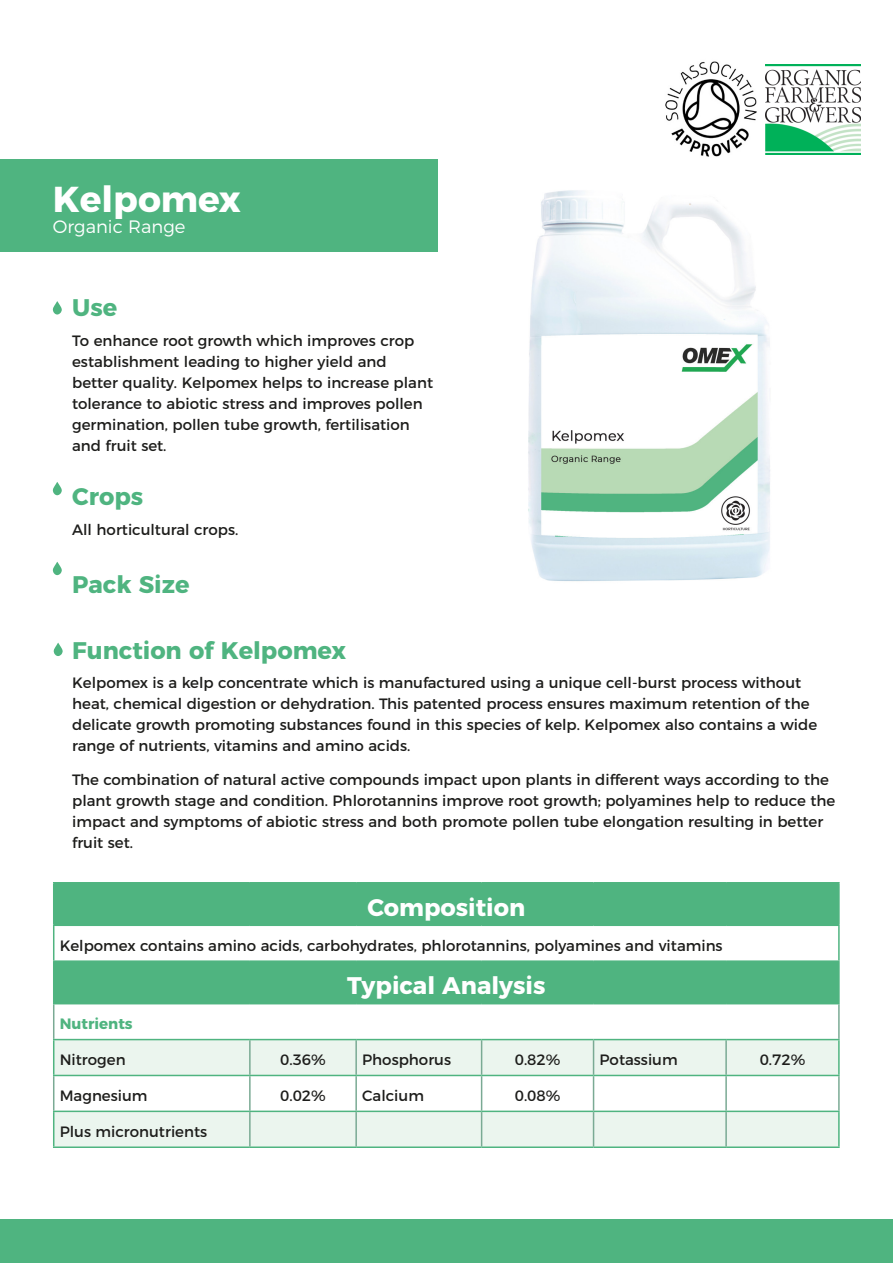
<style>
.page{position:relative;width:893px;height:1263px;background:#fff}
.page>*{position:absolute;margin:0;border:0;box-sizing:border-box;transform-origin:0 0}
.t1{font:700 36px "Montserrat";color:#fff}
.t2{font:700 24px "Montserrat";color:#4fb480}
.t3{font:700 24px "Montserrat";color:#fff}
.t4{font:300 18px "Montserrat";color:#fff}
.t5{font:15px/21px "Montserrat";color:#1d1d1b}
.t6{font:700 15px "Montserrat";color:#4fb480}
</style>
<div class="page">
<div style="left:0;top:1220px;width:893px;height:43px;background:#4fb480"></div>
<svg style="left:53px;top:562px;width:9px;height:13px"></svg>
<svg style="left:53px;top:482px;width:9px;height:13px"></svg>
<svg style="left:53px;top:301px;width:9px;height:14px"></svg>
<svg style="left:54px;top:643px;width:9px;height:13px"></svg>
<div style="left:0;top:159px;width:438px;height:92px;background:#4fb480"></div>
<svg style="left:54px;top:883px;width:784px;height:120px;fill:#4fb480"></svg>
<svg style="left:54px;top:1040px;width:784px;height:106px;fill:#ebf5ee"></svg>
<hr style="left:53px;top:1004px;width:1px;height:35px;background:#7aaa94">
<hr style="left:838px;top:1004px;width:2px;height:35px;background:#7aaa94">
<hr style="left:249px;top:1040px;width:2px;height:35px;background:#7aaa94">
<hr style="left:355px;top:1040px;width:2px;height:35px;background:#7aaa94">
<hr style="left:481px;top:1040px;width:1px;height:35px;background:#7aaa94">
<hr style="left:593px;top:1040px;width:1px;height:35px;background:#7aaa94">
<hr style="left:725px;top:1040px;width:2px;height:35px;background:#7aaa94">
<hr style="left:53px;top:1076px;width:1px;height:34px;background:#7aaa94">
<hr style="left:249px;top:1076px;width:2px;height:34px;background:#7aaa94">
<hr style="left:355px;top:1076px;width:2px;height:34px;background:#7aaa94">
<hr style="left:481px;top:1076px;width:1px;height:34px;background:#7aaa94">
<hr style="left:593px;top:1076px;width:1px;height:34px;background:#7aaa94">
<hr style="left:725px;top:1076px;width:2px;height:34px;background:#7aaa94">
<hr style="left:838px;top:1076px;width:2px;height:34px;background:#7aaa94">
<hr style="left:249px;top:1112px;width:2px;height:34px;background:#7aaa94">
<hr style="left:355px;top:1112px;width:2px;height:34px;background:#7aaa94">
<hr style="left:481px;top:1112px;width:1px;height:34px;background:#7aaa94">
<hr style="left:593px;top:1112px;width:1px;height:34px;background:#7aaa94">
<hr style="left:725px;top:1112px;width:2px;height:34px;background:#7aaa94">
<hr style="left:53px;top:882px;width:197px;height:1px;background:#4fb480">
<hr style="left:53px;top:883px;width:1px;height:41px;background:#4fb480">
<hr style="left:250px;top:882px;width:106px;height:1px;background:#4fb480">
<hr style="left:356px;top:882px;width:126px;height:1px;background:#4fb480">
<hr style="left:482px;top:882px;width:112px;height:1px;background:#4fb480">
<hr style="left:594px;top:882px;width:132px;height:1px;background:#4fb480">
<hr style="left:726px;top:882px;width:114px;height:1px;background:#4fb480">
<hr style="left:838px;top:883px;width:2px;height:41px;background:#4fb480">
<hr style="left:53px;top:962px;width:1px;height:41px;background:#4fb480">
<hr style="left:838px;top:962px;width:2px;height:41px;background:#4fb480">
<hr style="left:53px;top:1003px;width:197px;height:1px;background:#4fb480">
<hr style="left:250px;top:1003px;width:106px;height:1px;background:#4fb480">
<hr style="left:356px;top:1003px;width:126px;height:1px;background:#4fb480">
<hr style="left:482px;top:1003px;width:112px;height:1px;background:#4fb480">
<hr style="left:594px;top:1003px;width:132px;height:1px;background:#4fb480">
<hr style="left:726px;top:1003px;width:114px;height:1px;background:#4fb480">
<hr style="left:53px;top:1039px;width:197px;height:1px;background:#4fb480">
<hr style="left:53px;top:1040px;width:1px;height:35px;background:#4fb480">
<hr style="left:250px;top:1039px;width:106px;height:1px;background:#4fb480">
<hr style="left:356px;top:1039px;width:126px;height:1px;background:#4fb480">
<hr style="left:482px;top:1039px;width:112px;height:1px;background:#4fb480">
<hr style="left:594px;top:1039px;width:132px;height:1px;background:#4fb480">
<hr style="left:726px;top:1039px;width:114px;height:1px;background:#4fb480">
<hr style="left:838px;top:1040px;width:2px;height:35px;background:#4fb480">
<hr style="left:53px;top:1075px;width:197px;height:1px;background:#4fb480">
<hr style="left:250px;top:1075px;width:106px;height:1px;background:#4fb480">
<hr style="left:356px;top:1075px;width:126px;height:1px;background:#4fb480">
<hr style="left:482px;top:1075px;width:112px;height:1px;background:#4fb480">
<hr style="left:594px;top:1075px;width:132px;height:1px;background:#4fb480">
<hr style="left:726px;top:1075px;width:114px;height:1px;background:#4fb480">
<hr style="left:53px;top:1110px;width:197px;height:2px;background:#4fb480">
<hr style="left:53px;top:1112px;width:1px;height:34px;background:#4fb480">
<hr style="left:250px;top:1110px;width:106px;height:2px;background:#4fb480">
<hr style="left:356px;top:1110px;width:126px;height:2px;background:#4fb480">
<hr style="left:482px;top:1110px;width:112px;height:2px;background:#4fb480">
<hr style="left:594px;top:1110px;width:132px;height:2px;background:#4fb480">
<hr style="left:726px;top:1110px;width:114px;height:2px;background:#4fb480">
<hr style="left:838px;top:1112px;width:2px;height:34px;background:#4fb480">
<hr style="left:53px;top:1146px;width:197px;height:2px;background:#4fb480">
<hr style="left:250px;top:1146px;width:106px;height:2px;background:#4fb480">
<hr style="left:356px;top:1146px;width:126px;height:2px;background:#4fb480">
<hr style="left:482px;top:1146px;width:112px;height:2px;background:#4fb480">
<hr style="left:594px;top:1146px;width:132px;height:2px;background:#4fb480">
<hr style="left:726px;top:1146px;width:114px;height:2px;background:#4fb480">
<hr style="left:53px;top:924px;width:197px;height:2px;background:#4fb480">
<hr style="left:53px;top:926px;width:1px;height:34px;background:#4fb480">
<hr style="left:250px;top:924px;width:106px;height:2px;background:#4fb480">
<hr style="left:356px;top:924px;width:126px;height:2px;background:#4fb480">
<hr style="left:482px;top:924px;width:112px;height:2px;background:#4fb480">
<hr style="left:594px;top:924px;width:132px;height:2px;background:#4fb480">
<hr style="left:726px;top:924px;width:114px;height:2px;background:#4fb480">
<hr style="left:838px;top:926px;width:2px;height:34px;background:#4fb480">
<hr style="left:53px;top:960px;width:197px;height:2px;background:#4fb480">
<hr style="left:250px;top:960px;width:106px;height:2px;background:#4fb480">
<hr style="left:356px;top:960px;width:126px;height:2px;background:#4fb480">
<hr style="left:482px;top:960px;width:112px;height:2px;background:#4fb480">
<hr style="left:594px;top:960px;width:132px;height:2px;background:#4fb480">
<hr style="left:726px;top:960px;width:114px;height:2px;background:#4fb480">
<img style="left:665px;top:61px;width:92px;height:96px">
<img style="left:766px;top:64px;width:95px;height:91px">
<img style="left:528px;top:190px;width:242px;height:391px">
<h1 class="t1" style="left:53px;top:169px;width:189px">Kelpomex</h1>
<p class="t4" style="left:53px;top:213px;width:134px">Organic Range</p>
<h2 class="t2" style="left:72px;top:288px;width:47px">Use</h2>
<p class="t5" style="left:72px;top:329px;width:362px">To enhance root growth which improves crop establishment leading to higher yield and better quality. Kelpomex helps to increase plant tolerance to abiotic stress and improves pollen germination, pollen tube growth, fertilisation and fruit set.</p>
<h2 class="t2" style="left:72px;top:477px;width:73px">Crops</h2>
<p class="t5" style="left:72px;top:517px;width:168px">All horticultural crops.</p>
<h2 class="t2" style="left:72px;top:565px;width:119px">Pack Size</h2>
<h2 class="t2" style="left:72px;top:630px;width:275px">Function of Kelpomex</h2>
<p class="t5" style="left:72px;top:671px;width:747px">Kelpomex is a kelp concentrate which is manufactured using a unique cell-burst process without heat, chemical digestion or dehydration. This patented process ensures maximum retention of the delicate growth promoting substances found in this species of kelp. Kelpomex also contains a wide range of nutrients, vitamins and amino acids.</p>
<p class="t5" style="left:72px;top:768px;width:765px">The combination of natural active compounds impact upon plants in different ways according to the plant growth stage and condition. Phlorotannins improve root growth; polyamines help to reduce the impact and symptoms of abiotic stress and both promote pollen tube elongation resulting in better fruit set.</p>
<h2 class="t3" style="left:367px;top:887px;width:159px">Composition</h2>
<p class="t5" style="left:60px;top:933px;width:664px">Kelpomex contains amino acids, carbohydrates, phlorotannins, polyamines and vitamins</p>
<h2 class="t3" style="left:347px;top:966px;width:200px">Typical Analysis</h2>
<p class="t6" style="left:60px;top:1011px;width:74px">Nutrients</p>
<p class="t5" style="left:60px;top:1048px;width:67px">Nitrogen</p>
<p class="t5" style="left:280px;top:1048px;width:47px">0.36%</p>
<p class="t5" style="left:362px;top:1048px;width:90px">Phosphorus</p>
<p class="t5" style="left:515px;top:1048px;width:47px">0.82%</p>
<p class="t5" style="left:600px;top:1048px;width:80px">Potassium</p>
<p class="t5" style="left:760px;top:1048px;width:47px">0.72%</p>
<p class="t5" style="left:60px;top:1083px;width:89px">Magnesium</p>
<p class="t5" style="left:280px;top:1083px;width:47px">0.02%</p>
<p class="t5" style="left:362px;top:1083px;width:63px">Calcium</p>
<p class="t5" style="left:515px;top:1083px;width:47px">0.08%</p>
<p class="t5" style="left:60px;top:1119px;width:149px">Plus micronutrients</p>
</div>
